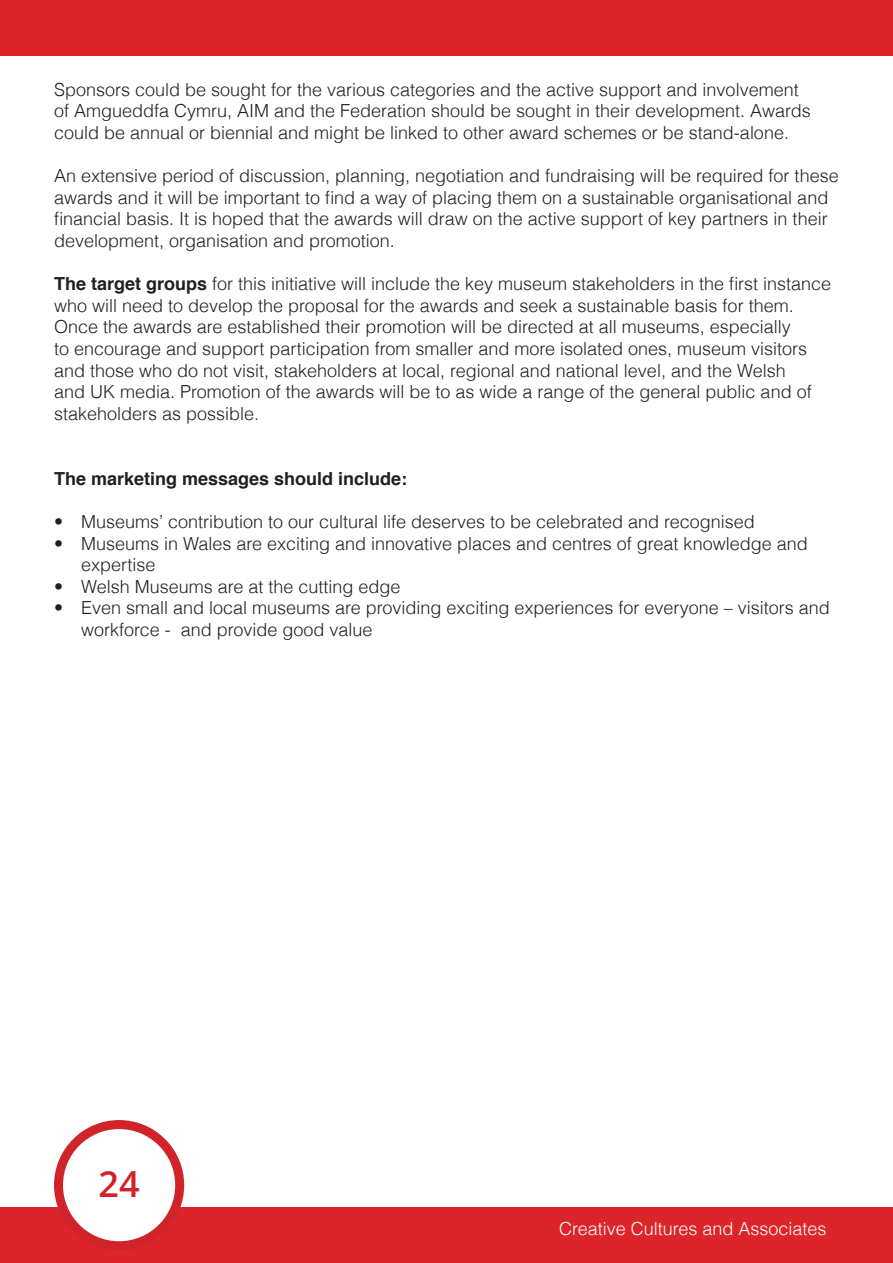
<style>
.page{position:relative;width:893px;height:1263px;background:#fff}
.page>*{position:absolute;margin:0;border:0;box-sizing:border-box;transform-origin:0 0}
.t1{font:600 36px "Open Sans";color:#d1232a}
.t2{font:300 18px/21.6px "Helvetica";color:#231f20}
.t3{font:700 18px "Helvetica";color:#231f20}
.t4{font:300 18px "Helvetica";color:#fff}
.s1{font-weight:700}
</style>
<div class="page">
<div style="left:0;top:1208px;width:893px;height:55px;background:#dc252a"></div>
<div style="left:0;top:0;width:893px;height:55px;background:#dc252a"></div>
<div style="left:58px;top:1124px;width:122px;height:122px;background:#fff;border-radius:50%"></div>
<div style="left:54px;top:1120px;width:130px;height:130px;border:9px solid #d1232a;border-radius:50%"></div>
<p class="t2" style="left:54px;top:78px;width:758px">Sponsors could be sought for the various categories and the active support and involvement of Amgueddfa Cymru, AIM and the Federation should be sought in their development. Awards could be annual or biennial and might be linked to other award schemes or be stand-alone.</p>
<p class="t2" style="left:54px;top:165px;width:786px">An extensive period of discussion, planning, negotiation and fundraising will be required for these awards and it will be important to find a way of placing them on a sustainable organisational and financial basis. It is hoped that the awards will draw on the active support of key partners in their development, organisation and promotion.</p>
<p class="t2" style="left:54px;top:273px;width:779px"><span class="s1">The target groups</span> for this initiative will include the key museum stakeholders in the first instance who will need to develop the proposal for the awards and seek a sustainable basis for them.<br>Once the awards are established their promotion will be directed at all museums, especially<br>to encourage and support participation from smaller and more isolated ones, museum visitors and those who do not visit, stakeholders at local, regional and national level, and the Welsh<br>and UK media. Promotion of the awards will be to as wide a range of the general public and of stakeholders as possible.</p>
<p class="t3" style="left:54px;top:464px;width:355px">The marketing messages should include:</p>
<p class="t2" style="left:54px;top:510px;width:702px">• Museums’ contribution to our cultural life deserves to be celebrated and recognised</p>
<p class="t2" style="left:81px;top:532px;width:728px;text-indent:-27px">• Museums in Wales are exciting and innovative places and centres of great knowledge and expertise</p>
<p class="t2" style="left:54px;top:575px;width:348px">• Welsh Museums are at the cutting edge</p>
<p class="t2" style="left:81px;top:597px;width:750px;text-indent:-27px">• Even small and local museums are providing exciting experiences for everyone – visitors and workforce - and provide good value</p>
<h1 class="t1" style="left:99px;top:1159px;width:43px">24</h1>
<p class="t4" style="left:559px;top:1217px;width:269px">Creative Cultures and Associates</p>
</div>
